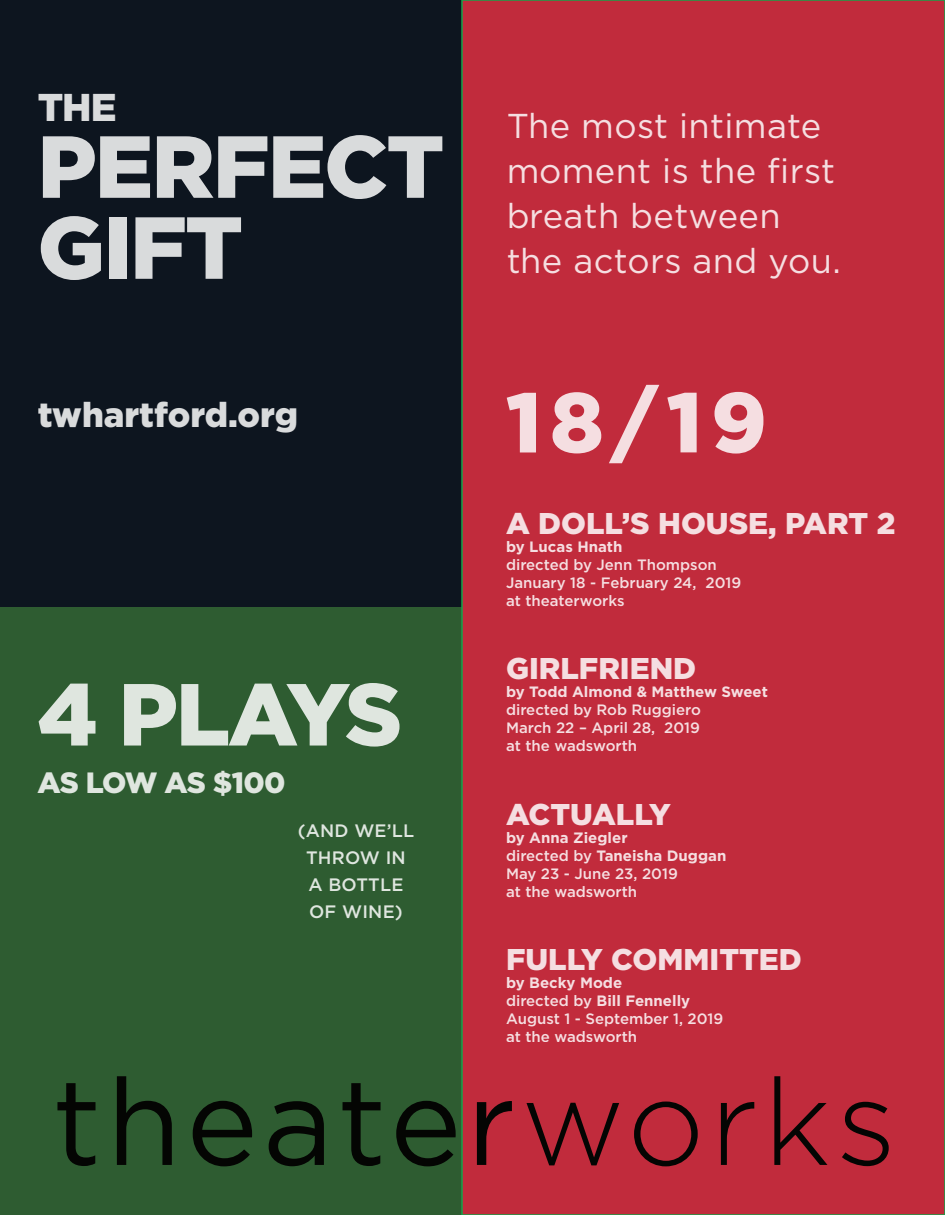
<style>
.page{position:relative;width:945px;height:1215px;background:#fff}
.page>*{position:absolute;margin:0;border:0;box-sizing:border-box;transform-origin:0 0}
.t1{font:121.5px "Gotham";letter-spacing:.04em;color:#040503}
.t2{font:900 87.9px "Gotham";letter-spacing:-.02em;color:#fff}
.t3{font:900 84.75px "Gotham";color:#fff}
.t4{font:900 38.7px "Gotham";color:#fff}
.t5{font:34.5px/45px "Gotham";letter-spacing:.01em;color:#fff}
.t6{font:900 34.5px "Gotham";color:#fff}
.t7{font:900 30px "Gotham";color:#fff}
.t8{font:900 29.25px "Gotham";letter-spacing:-.03em;color:#fff}
.t9{font:500 18px/27px "Gotham";letter-spacing:.01em;color:#fff;text-align:center}
.t10{font:700 18px "Gotham";letter-spacing:.02em;color:#fff}
.t11{font:300 18px "Gotham";letter-spacing:.02em;color:#fff}
.t12{font:500 15px/18px "Gotham";color:#fff}
.t13{font:700 15px "Gotham";color:#fff}
.s1{font-weight:700}
.s2{font-weight:300}
</style>
<div class="page">
<div style="left:0;top:0;width:472px;height:608px;background:#0d151f"></div>
<div style="left:0;top:608px;width:472px;height:607px;background:#2e5c31"></div>
<div style="left:462px;top:0;width:483px;height:1215px;background:#c12b3c"></div>
<h3 class="t4" style="left:37px;top:85px;width:81px">THE</h3>
<h2 class="t2" style="left:37px;top:116px;width:408px">PERFECT</h2>
<h2 class="t2" style="left:37px;top:197px;width:207px">GIFT</h2>
<h3 class="t6" style="left:37px;top:395px;width:262px">twhartford.org</h3>
<h2 class="t2" style="left:37px;top:664px;width:366px">4 PLAYS</h2>
<h3 class="t8" style="left:37px;top:766px;width:250px">AS LOW AS $100</h3>
<p class="t9" style="left:298px;top:817px;width:118px">(AND WE’LL<br>THROW IN<br>A BOTTLE<br>OF WINE)</p>
<h3 class="t5" style="left:506px;top:103px;width:336px">The most intimate moment is the first breath between the actors and you.</h3>
<h3 class="t3" style="left:506px;top:373px;width:262px">18/19</h3>
<h3 class="t7" style="left:506px;top:506px;width:391px">A DOLL’S HOUSE, PART 2</h3>
<p class="t13" style="left:506px;top:538px;width:118px">by Lucas Hnath</p>
<p class="t12" style="left:506px;top:556px;width:237px">directed by Jenn Thompson<br>January 18 - February 24, 2019 at theaterworks</p>
<p class="t10" style="left:499px;top:541px;width:176px">The Invisible Hand</p>
<p class="t11" style="left:499px;top:563px;width:145px">by Ayad Akhtar</p>
<h3 class="t7" style="left:506px;top:651px;width:192px">GIRLFRIEND</h3>
<p class="t13" style="left:506px;top:683px;width:264px">by Todd Almond &amp; Matthew Sweet</p>
<p class="t12" style="left:506px;top:700px;width:197px;text-align:justify">directed by Rob Ruggiero March 22 – April 28, 2019 at the wadsworth</p>
<h3 class="t7" style="left:506px;top:797px;width:166px">ACTUALLY</h3>
<p class="t12" style="left:506px;top:829px;width:222px"><span class="s1">by Anna Ziegler<br></span>directed by <span class="s1">Taneisha Duggan<br></span>May 23 - June 23, 2019<br>at the wadsworth</p>
<h3 class="t7" style="left:506px;top:942px;width:297px">FULLY COMMITTED</h3>
<p class="t12" style="left:506px;top:973px;width:219px"><span class="s1">by Becky Mode<br></span>directed by <span class="s1">Bill Fennelly<br></span>August 1 - September 1, 2019 at the wadsworth</p>
<h1 class="t1" style="left:52px;top:1055px;width:845px">theater<span class="s2">works</span></h1>
</div>
